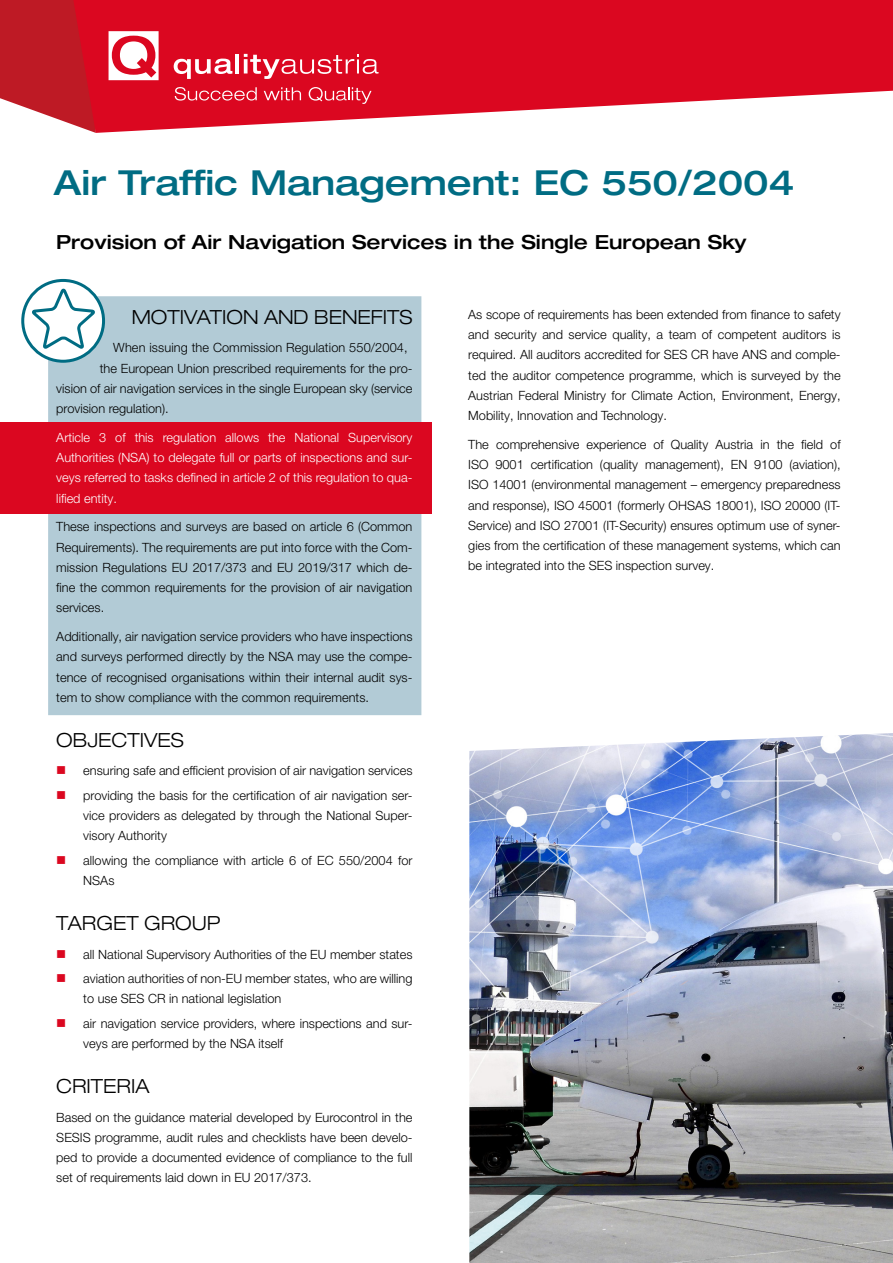
<style>
.page{position:relative;width:893px;height:1263px;background:#fff}
.page>*{position:absolute;margin:0;border:0;box-sizing:border-box;transform-origin:0 0}
.t1{font:500 expanded 34.5px "Helvetica Neue LT Pro";color:#006c83}
.t2{font:500 expanded 19.5px "Helvetica Neue LT Pro";color:#000}
.t3{font:300 expanded 19.5px "Helvetica Neue LT Pro";color:#000}
.t4{font:300 12.75px/20.2px "Helvetica Neue LT Pro";color:#000;text-align:justify}
.t5{font:300 12.75px/20.2px "Helvetica Neue LT Pro";color:#fff;text-align:justify}
</style>
<div class="page">
<svg style="left:0;top:0;width:71px;height:124px;background:#c4313b"></svg>
<svg style="left:71px;top:0;width:822px;height:133px;fill:#db0720"></svg>
<svg style="left:174px;top:59px;width:58px;height:20px"></svg>
<hr style="left:235px;top:54px;width:4px;height:19px;background:#fff">
<svg style="left:244px;top:54px;width:135px;height:25px;background:#e23e51"></svg>
<svg style="left:109px;top:31px;width:50px;height:49px"></svg>
<svg style="left:175px;top:87px;width:82px;height:14px"></svg>
<svg style="left:264px;top:87px;width:37px;height:13px"></svg>
<svg style="left:309px;top:87px;width:62px;height:17px"></svg>
<div style="left:48px;top:296px;width:373px;height:419px;background:#b2cbd6"></div>
<div style="left:24px;top:281px;width:78px;height:79px;background:#fff;border-radius:50%"></div>
<div style="left:0;top:422px;width:432px;height:91px;background:#db0720"></div>
<svg style="left:30px;top:287px;width:66px;height:64px"></svg>
<div style="left:21px;top:279px;width:84px;height:84px;border:3px solid #006c83;border-radius:50%"></div>
<img style="left:469px;top:733px;width:424px;height:530px">
<h1 class="t1" style="left:54px;top:160px;width:742px">Air Traffic Management: EC 550/2004</h1>
<h2 class="t2" style="left:56px;top:230px;width:692px">Provision of Air Navigation Services in the Single European Sky</h2>
<h2 class="t3" style="left:132px;top:305px;width:282px">MOTIVATION AND BENEFITS</h2>
<p class="t4" style="left:113px;top:337px;width:296px">When issuing the Commission Regulation 550/2004,</p>
<p class="t4" style="left:100px;top:358px;width:314px">the European Union prescribed requirements for the pro-</p>
<p class="t4" style="left:56px;top:378px;width:358px">vision of air navigation services in the single European sky (service</p>
<p class="t4" style="left:56px;top:398px;width:114px">provision regulation).</p>
<p class="t5" style="left:56px;top:427px;width:358px">Article 3 of this regulation allows the National Supervisory Authorities (NSA) to delegate full or parts of inspections and sur&shy;veys referred to tasks defined in article 2 of this regulation to qua&shy;lified entity.</p>
<p class="t4" style="left:56px;top:516px;width:358px">These inspections and surveys are based on article 6 (Common Requirements). The requirements are put into force with the Com&shy;mission Regulations EU 2017/373 and EU 2019/317 which de&shy;fine the common requirements for the provision of air navigation services.</p>
<p class="t4" style="left:56px;top:626px;width:358px">Additionally, air navigation service providers who have inspections and surveys performed directly by the NSA may use the compe&shy;tence of recognised organisations within their internal audit sys&shy;tem to show compliance with the common requirements.</p>
<h2 class="t3" style="left:56px;top:728px;width:129px">OBJECTIVES</h2>
<p class="t4" style="left:83px;top:758px;width:331px;line-height:24.5px">ensuring safe and efficient provision of air navigation services providing the basis for the certification of air navigation ser-</p>
<p class="t4" style="left:83px;top:805px;width:331px">vice providers as delegated by through the National Super&shy;visory Authority</p>
<p class="t4" style="left:83px;top:850px;width:331px">allowing the compliance with article 6 of EC 550/2004 for<br>NSAs</p>
<h2 class="t3" style="left:56px;top:911px;width:166px">TARGET GROUP</h2>
<p class="t4" style="left:83px;top:941px;width:331px;line-height:24.5px">all National Supervisory Authorities of the EU member states aviation authorities of non-EU member states, who are willing</p>
<p class="t4" style="left:83px;top:986px;width:331px;line-height:24.5px">to use SES CR in national legislation<br>air navigation service providers, where inspections and sur-</p>
<p class="t4" style="left:83px;top:1033px;width:201px">veys are performed by the NSA itself</p>
<h2 class="t3" style="left:56px;top:1074px;width:95px">CRITERIA</h2>
<p class="t4" style="left:56px;top:1106px;width:358px">Based on the guidance material developed by Eurocontrol in the SESIS programme, audit rules and checklists have been develo&shy;ped to provide a documented evidence of compliance to the full set of requirements laid down in EU 2017/373.</p>
<p class="t4" style="left:468px;top:304px;width:374px">As scope of requirements has been extended from finance to safety and security and service quality, a team of competent auditors is required. All auditors accredited for SES CR have ANS and comple&shy;ted the auditor competence programme, which is surveyed by the Austrian Federal Ministry for Climate Action, Environment, Energy, Mobility, Innovation and Technology.</p>
<p class="t4" style="left:468px;top:434px;width:374px">The comprehensive experience of Quality Austria in the field of ISO 9001 certification (quality management), EN 9100 (aviation), ISO 14001 (environmental management – emergency preparedness and response), ISO 45001 (formerly OHSAS 18001), ISO 20000 (IT-Service) and ISO 27001 (IT-Security) ensures optimum use of syner&shy;gies from the certification of these management systems, which can be integrated into the SES inspection survey.</p>
</div>
